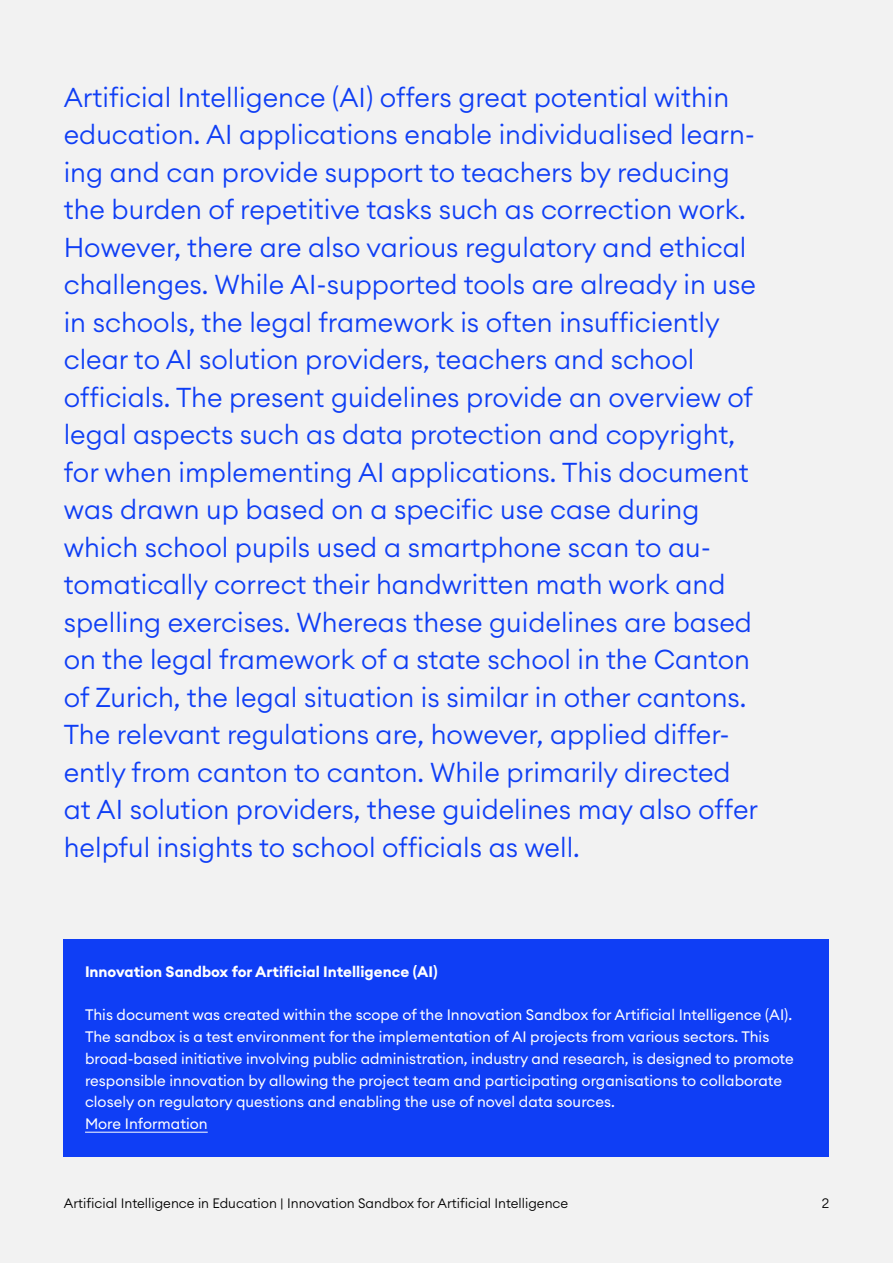
<style>
.page{position:relative;width:893px;height:1263px;background:#f2f2f2}
.page>*{position:absolute;margin:0;border:0;box-sizing:border-box;transform-origin:0 0}
.t1{font:300 27px/37.5px "Euclid Circular A";color:#0f3ef5}
.t2{font:15px/21.8px "Euclid Circular A";color:#fff}
.t3{font:700 15px "Euclid Circular A";color:#fff}
.t4{font:300 13.5px "Euclid Circular A";color:#000}
</style>
<div class="page">
<div style="left:64px;top:940px;width:765px;height:217px;background:#0f3ef5"></div>
<hr style="left:85px;top:1132px;width:123px;height:1px;background:#fff">
<p class="t1" style="left:64px;top:78px;width:696px">Artificial Intelligence (AI) offers great potential within education. AI applications enable individualised learn&shy;ing and can provide support to teachers by reducing the burden of repetitive tasks such as correction work.<br>However, there are also various regulatory and ethical challenges. While AI-supported tools are already in use in schools, the legal framework is often insufficiently clear to AI solution providers, teachers and school officials. The present guidelines provide an overview of legal aspects such as data protection and copyright, for when implementing AI applications. This document was drawn up based on a specific use case during which school pupils used a smartphone scan to au&shy;tomatically correct their handwritten math work and spelling exercises. Whereas these guidelines are based on the legal framework of a state school in the Canton of Zurich, the legal situation is similar in other cantons.<br>The relevant regulations are, however, applied differ&shy;ently from canton to canton. While primarily directed at AI solution providers, these guidelines may also offer helpful insights to school officials as well.</p>
<p class="t3" style="left:85px;top:962px;width:354px">Innovation Sandbox for Artificial Intelligence (AI)</p>
<p class="t2" style="left:85px;top:1004px;width:710px">This document was created within the scope of the Innovation Sandbox for Artificial Intelligence (AI).<br>The sandbox is a test environment for the implementation of AI projects from various sectors. This broad-based initiative involving public administration, industry and research, is designed to promote responsible innovation by allowing the project team and participating organisations to collaborate closely on regulatory questions and enabling the use of novel data sources.<br>More Information</p>
<p class="t4" style="left:64px;top:1194px;width:506px">Artificial Intelligence in Education | Innovation Sandbox for Artificial Intelligence</p>
<p class="t4" style="left:822px;top:1194px;width:9px">2</p>
</div>
